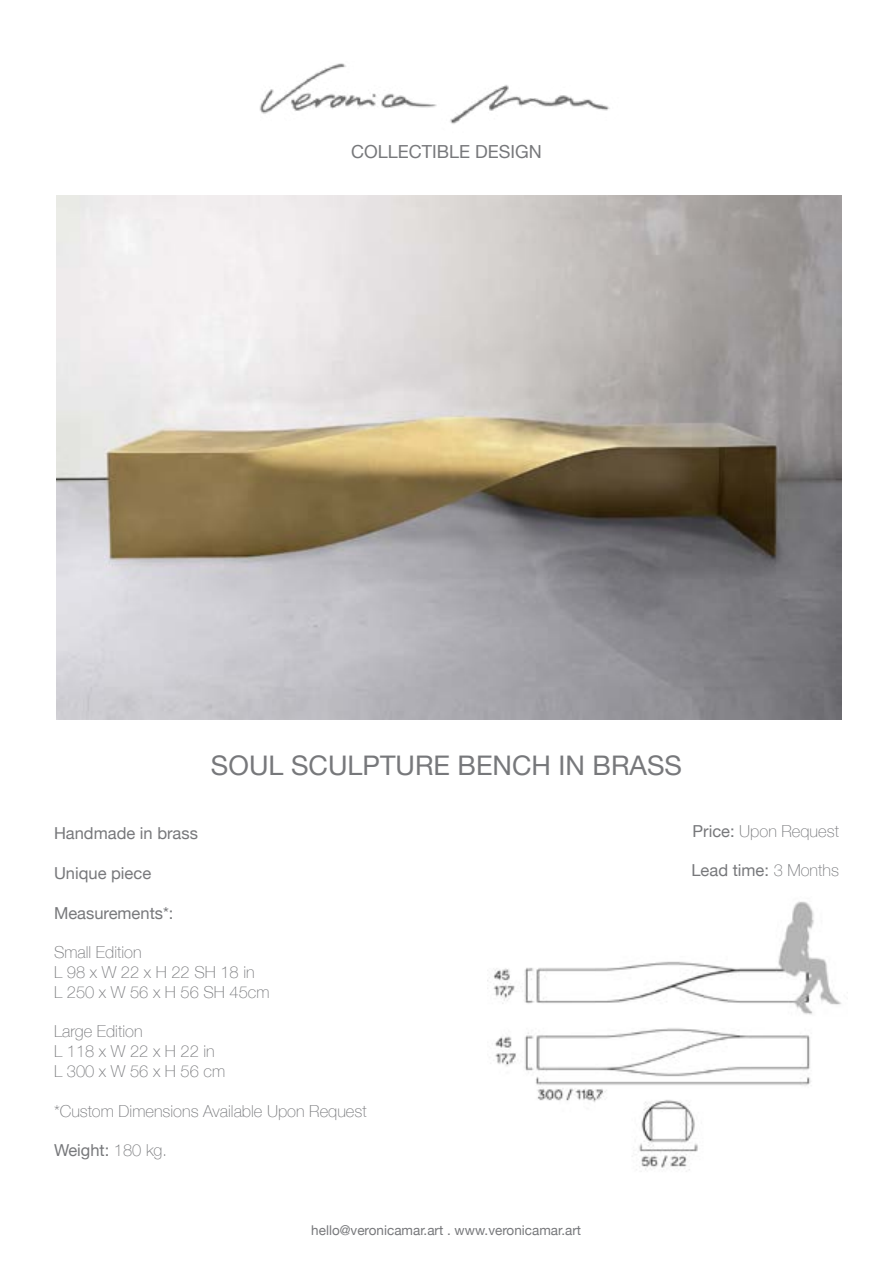
<style>
.page{position:relative;width:893px;height:1263px;background:#fff}
.page>*{position:absolute;margin:0;border:0;box-sizing:border-box;transform-origin:0 0}
.t1{font:27px "Helvetica Neue";color:#77787b}
.t2{font:18px "Helvetica Neue";color:#77787b}
.t3{font:100 16.5px/19.8px "Helvetica Neue";color:#77787b}
.t4{font:16.5px "Helvetica Neue";color:#77787b}
.t5{font:13.5px "Helvetica Neue";color:#77787b}
.s1{font-weight:100}
.s2{font-weight:400}
</style>
<div class="page">
<img style="left:56px;top:196px;width:786px;height:523px">
<img style="left:259px;top:63px;width:351px;height:61px">
<img style="left:493px;top:901px;width:349px;height:271px">
<p class="t2" style="left:351px;top:139px;width:192px">COLLECTIBLE DESIGN</p>
<h1 class="t1" style="left:211px;top:745px;width:472px">SOUL SCULPTURE BENCH IN BRASS</h1>
<p class="t4" style="left:54px;top:822px;width:145px">Handmade in brass</p>
<p class="t4" style="left:54px;top:861px;width:99px">Unique piece</p>
<p class="t4" style="left:54px;top:901px;width:121px">Measurements*:</p>
<p class="t3" style="left:54px;top:942px;width:217px">Small Edition<br>L 98 x W 22 x H 22 SH 18 in<br>L 250 x W 56 x H 56 SH 45cm</p>
<p class="t3" style="left:54px;top:1021px;width:173px">Large Edition<br>L 118 x W 22 x H 22 in<br>L 300 x W 56 x H 56 cm</p>
<p class="t3" style="left:54px;top:1100px;width:314px">*Custom Dimensions Available Upon Request</p>
<p class="t4" style="left:54px;top:1138px;width:115px">Weight: <span class="s1">180 kg.</span></p>
<p class="t3" style="left:692px;top:820px;width:148px"><span class="s2">Price:</span> Upon Request</p>
<p class="t4" style="left:691px;top:858px;width:149px">Lead time: <span class="s1">3 Months</span></p>
<p class="t5" style="left:311px;top:1220px;width:271px">hello@veronicamar.art . www.veronicamar.art</p>
</div>
